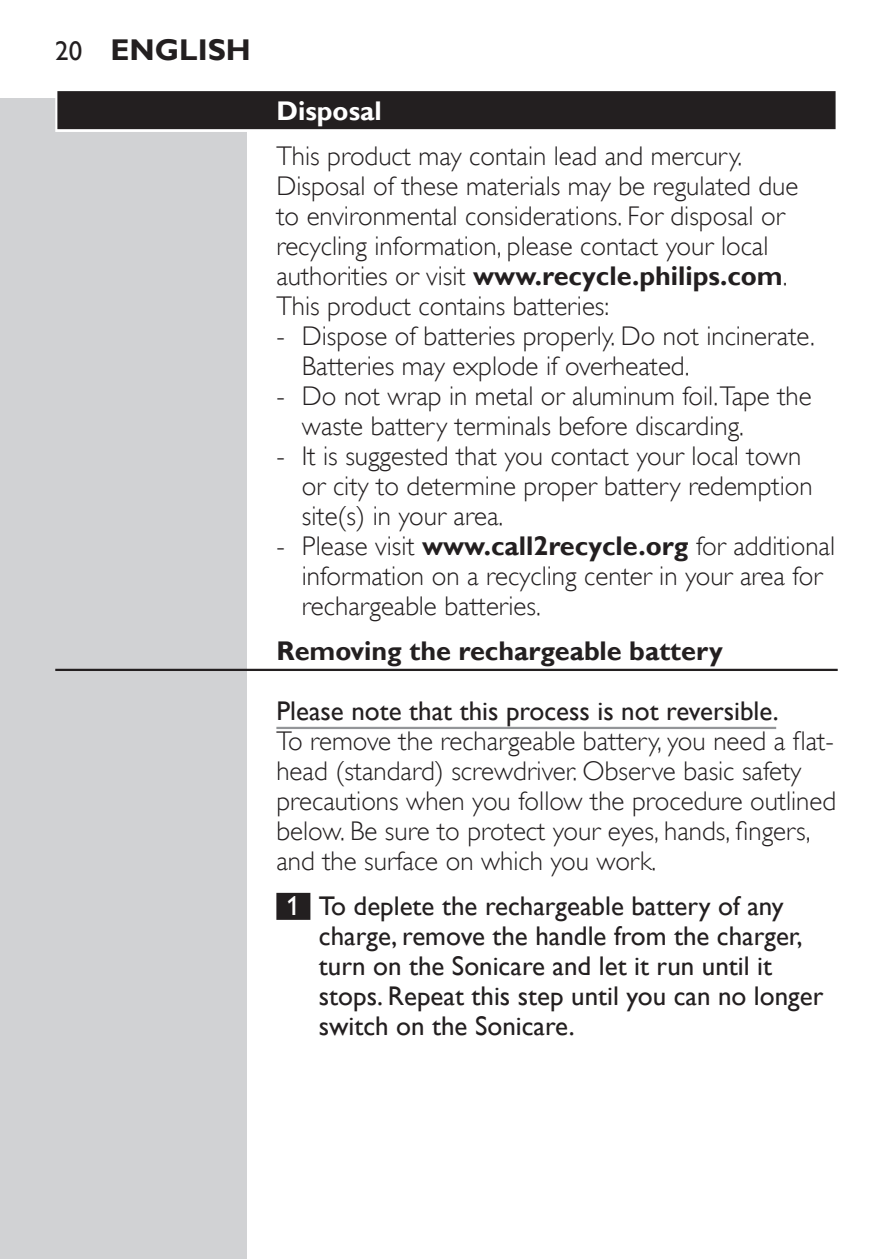
<style>
.page{position:relative;width:893px;height:1259px;background:#fff}
.page>*{position:absolute;margin:0;border:0;box-sizing:border-box;transform-origin:0 0}
.t1{font:700 30px "Gill Sans Alt One WGL";color:#231f20}
.t2{font:27px/30px "Gill Sans Alt One WGL Light";color:#231f20}
.t3{font:27px/30px "Gill Sans Alt One WGL";color:#231f20}
.t4{font:700 27px "Gill Sans Alt One WGL";color:#231f20}
.t5{font:700 27px "Gill Sans Alt One WGL";color:#fff}
.s1{font-weight:400;font-size:27px}
.s2{font-family:"Gill Sans Alt One WGL Light";font-weight:400}
.s3{font-family:"Gill Sans Alt One WGL";font-weight:700}
.s4{color:#fff}
</style>
<div class="page">
<hr style="left:892px;top:98px;width:1px;height:1161px;background:#d1d2d4">
<div style="left:0;top:98px;width:247px;height:1161px;background:#d1d2d4"></div>
<div style="left:55px;top:89px;width:783px;height:43px;background:linear-gradient(to right,#dcdbdc,#dcdbdc)"></div>
<div style="left:57px;top:91px;width:779px;height:38px;background:#231f20"></div>
<hr style="left:55px;top:669px;width:783px;height:2px;background:#231f20">
<hr style="left:276px;top:727px;width:500px;height:2px;background:#939598">
<div style="left:276px;top:893px;width:34px;height:27px;background:#231f20"></div>
<p class="t1" style="left:55px;top:29px;width:197px"><span class="s1">20</span> ENGLISH</p>
<p class="t5" style="left:276px;top:92px;width:107px">Disposal</p>
<p class="t2" style="left:276px;top:141px;width:523px">This product may contain lead and mercury.<br>Disposal of these materials may be regulated due to environmental considerations. For disposal or recycling information, please contact your local</p>
<p class="t4" style="left:276px;top:257px;width:513px"><span class="s2">authorities or visit</span> www.recycle.philips.com<span class="s2">.</span></p>
<p class="t2" style="left:276px;top:291px;width:334px">This product contains batteries:</p>
<p class="t2" style="left:302px;top:321px;width:515px;text-indent:-26px">- Dispose of batteries properly. Do not incinerate.<br>Batteries may explode if overheated.</p>
<p class="t2" style="left:302px;top:381px;width:511px;text-indent:-26px">- Do not wrap in metal or aluminum foil.Tape the waste battery terminals before discarding.</p>
<p class="t2" style="left:302px;top:441px;width:512px;text-indent:-26px">- It is suggested that you contact your local town or city to determine proper battery redemption site(s) in your area.</p>
<p class="t2" style="left:302px;top:531px;width:535px;text-indent:-26px">- Please visit <span class="s3">www.call2recycle.org</span> for additional information on a recycling center in your area for rechargeable batteries.</p>
<p class="t4" style="left:276px;top:632px;width:448px">Removing the rechargeable battery</p>
<p class="t3" style="left:276px;top:696px;width:504px">Please note that this process is not reversible.</p>
<p class="t2" style="left:276px;top:726px;width:561px">To remove the rechargeable battery, you need a flat&shy;head (standard) screwdriver. Observe basic safety precautions when you follow the procedure outlined below. Be sure to protect your eyes, hands, fingers, and the surface on which you work.</p>
<p class="t3" style="left:319px;top:891px;width:506px;text-indent:-32px"><span class="s4">1</span> To deplete the rechargeable battery of any charge, remove the handle from the charger, turn on the Sonicare and let it run until it stops. Repeat this step until you can no longer switch on the Sonicare.</p>
</div>
